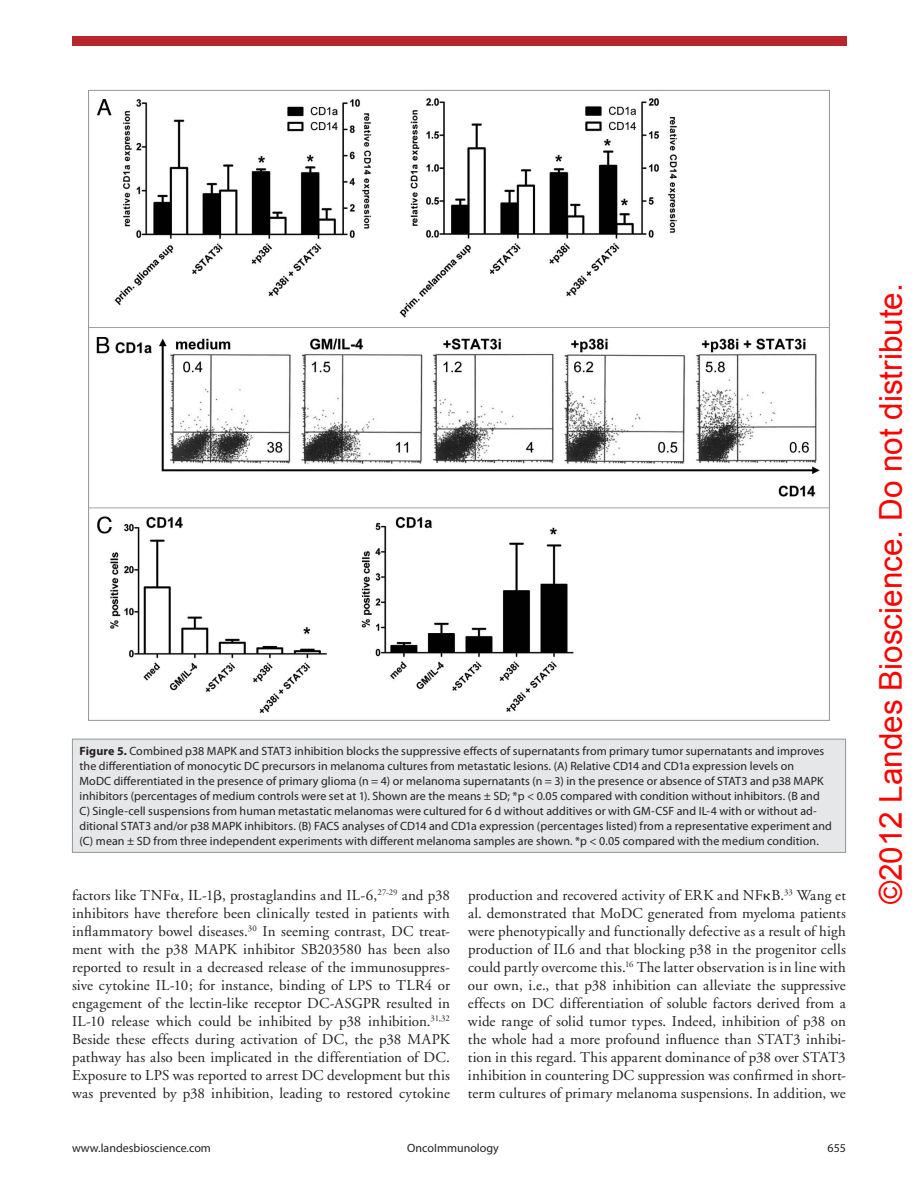
<style>
.page{position:relative;width:918px;height:1188px;background:#fff}
.page>*{position:absolute;margin:0;border:0;box-sizing:border-box;transform-origin:0 0}
.t1{font:31.5px "Arial";color:#f00}
.t2{font:15px/18px "Adobe Garamond";letter-spacing:.005em;color:#231f20;text-align:justify}
.t3{font:12px/15px "Myriad Pro";letter-spacing:.01em;color:#231f20}
.s1{font-weight:700}
.s2{font-family:"Universal Std Greekw Math Pi"}
</style>
<div class="page">
<div style="left:72px;top:36px;width:774px;height:10px;background:#b7262b"></div>
<div style="left:72px;top:739px;width:774px;height:113px;background:#e6e7e9"></div>
<div style="left:72px;top:739px;width:774px;height:114px;border:1px solid #939598"></div>
<img style="left:90px;top:98px;width:738px;height:615px">
<p class="t3" style="left:80px;top:744px;width:746px"><span class="s1">Figure 5.</span> Combined p38 MAPK and STAT3 inhibition blocks the suppressive effects of supernatants from primary tumor supernatants and improves the differentiation of monocytic DC precursors in melanoma cultures from metastatic lesions. (A) Relative CD14 and CD1a expression levels on MoDC differentiated in the presence of primary glioma (n = 4) or melanoma supernatants (n = 3) in the presence or absence of STAT3 and p38 MAPK inhibitors (percentages of medium controls were set at 1). Shown are the means ± SD; *p &lt; 0.05 compared with condition without inhibitors. (B and C) Single-cell suspensions from human metastatic melanomas were cultured for 6 d without additives or with GM-CSF and IL-4 with or without ad&shy;ditional STAT3 and/or p38 MAPK inhibitors. (B) FACS</p>
<p class="t3" style="left:79px;top:819px;width:754px;text-indent:263px">analyses of CD14 and CD1a expression (percentages listed) from a representative experiment and (C) mean ± SD from three independent experiments with different melanoma samples are shown. *p &lt; 0.05 compared with the medium condition.</p>
<p class="t2" style="left:72px;top:887px;width:380px">factors like TNF<span class="s2">α</span>, IL-1<span class="s2">β</span>, prostaglandins and IL-6,<sup>27-29</sup> and p38 inhibitors have therefore been clinically tested in patients with inflammatory bowel diseases.<sup>30</sup> In seeming contrast, DC treat&shy;ment with the p38 MAPK inhibitor SB203580 has been also reported to result in a decreased release of the immunosuppres&shy;sive cytokine IL-10; for instance, binding of LPS to TLR4 or engagement of the lectin-like receptor DC-ASGPR resulted in IL-10 release which could be inhibited by p38 inhibition.<sup>31,32<br></sup>Beside these effects during activation of DC, the p38 MAPK pathway has also been implicated in the differentiation of DC.<br>Exposure to LPS was reported to arrest DC development but this was prevented by p38 inhibition, leading to restored cytokine</p>
<p class="t2" style="left:468px;top:887px;width:379px">production and recovered activity of ERK and NF<span class="s2">κ</span>B.<sup>33</sup> Wang et al. demonstrated that MoDC generated from myeloma patients were phenotypically and functionally defective as a result of high production of IL6 and that blocking p38 in the progenitor cells could partly overcome this.<sup>16</sup> The latter observation is in line with our own, i.e., that p38 inhibition can alleviate the suppressive effects on DC differentiation of soluble factors derived from a wide range of solid tumor types. Indeed, inhibition of p38 on the whole had a more profound influence than STAT3 inhibi&shy;tion in this regard. This apparent dominance of p38 over STAT3 inhibition in countering DC suppression was confirmed in short&shy;term cultures of primary melanoma suspensions. In addition, we</p>
<p class="t3" style="left:72px;top:1140px;width:140px">www.landesbioscience.com</p>
<p class="t3" style="left:407px;top:1140px;width:93px">OncoImmunology</p>
<p class="t3" style="left:828px;top:1140px;width:20px">655</p>
<h1 class="t1" style="left:870px;top:904px;width:622px;rotate:-90deg">©2012 Landes Bioscience. Do not distribute.</h1>
</div>
